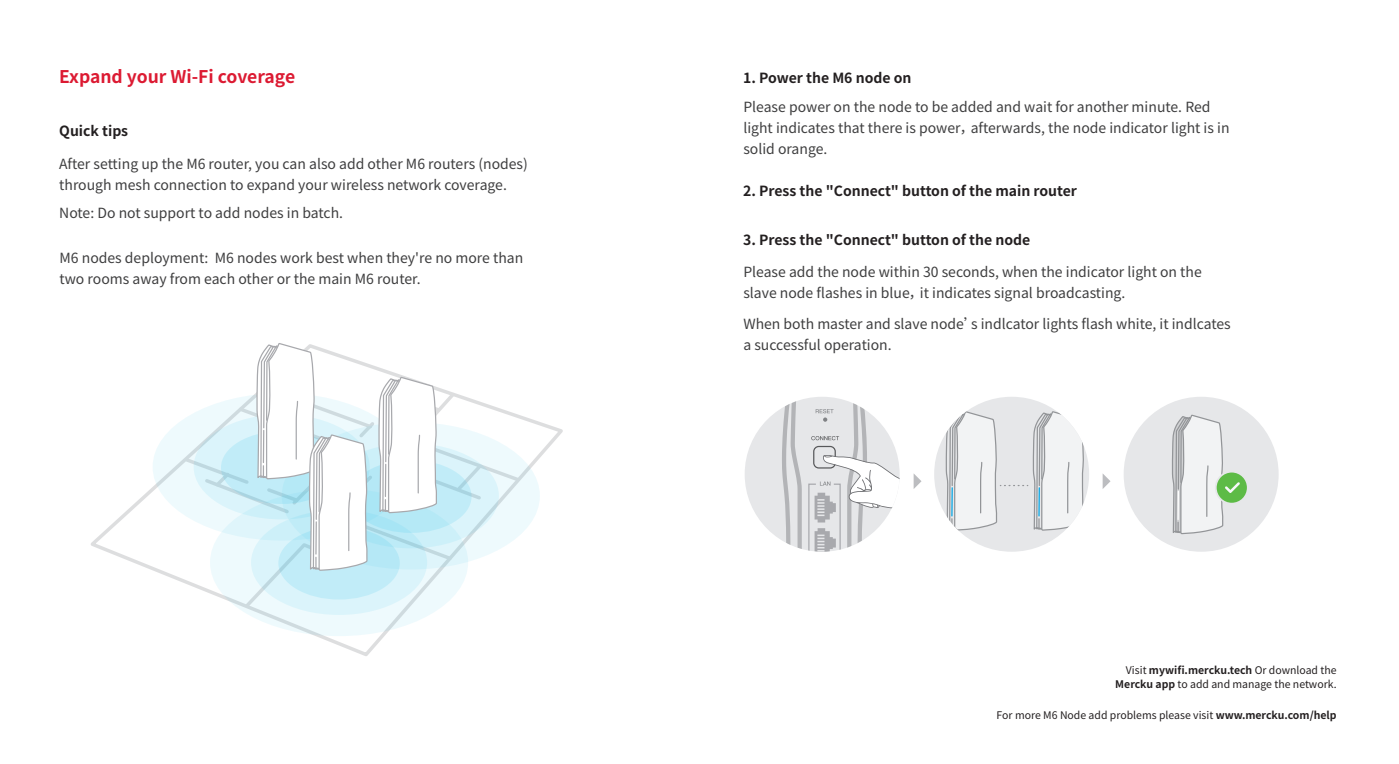
<style>
.page{position:relative;width:1399px;height:764px;background:#fff}
.page>*{position:absolute;margin:0;border:0;box-sizing:border-box;transform-origin:0 0}
.t1{font:700 17.5px "Source Han Sans CN";color:#dc1a32}
.t2{font:14px/21px "Source Han Sans CN";color:#3e3e3f}
.t3{font:700 14px "Source Han Sans CN";color:#231f20}
.t4{font:10.5px/14px "Source Han Sans CN";color:#231f20;text-align:right}
.s1{font-weight:700}
</style>
<div class="page">
<svg style="left:91px;top:416px;width:472px;height:166px"></svg>
<div style="left:282px;top:422px;width:258px;height:147px;background:#eefafd;border-radius:50%"></div>
<svg style="left:153px;top:393px;width:258px;height:148px;background:#ecf8fb"></svg>
<svg style="left:182px;top:343px;width:340px;height:313px"></svg>
<div style="left:745px;top:397px;width:155px;height:155px;background:#e6e7e9;border-radius:50%"></div>
<svg style="left:780px;top:397px;width:120px;height:155px"></svg>
<div style="left:934px;top:397px;width:155px;height:155px;background:#e6e7e9;border-radius:50%"></div>
<svg style="left:945px;top:410px;width:140px;height:124px"></svg>
<div style="left:1124px;top:397px;width:155px;height:155px;background:#e6e7e9;border-radius:50%"></div>
<svg style="left:1172px;top:414px;width:76px;height:124px"></svg>
<svg style="left:914px;top:474px;width:7px;height:15px"></svg>
<svg style="left:1103px;top:474px;width:7px;height:15px"></svg>
<p class="t1" style="left:59px;top:67px;width:237px">Expand your Wi-Fi coverage</p>
<p class="t3" style="left:59px;top:123px;width:70px">Quick tips</p>
<p class="t2" style="left:59px;top:154px;width:470px">After setting up the M6 router, you can also add other M6 routers (nodes) through mesh connection to expand your wireless network coverage.</p>
<p class="t2" style="left:59px;top:203px;width:285px">Note: Do not support to add nodes in batch.</p>
<p class="t2" style="left:60px;top:247px;width:465px">M6 nodes deployment: M6 nodes work best when they're no more than two rooms away from each other or the main M6 router.</p>
<p class="t3" style="left:743px;top:70px;width:170px">1. Power the M6 node on</p>
<p class="t2" style="left:743px;top:96px;width:488px">Please power on the node to be added and wait for another minute. Red light indicates that there is power，afterwards, the node indicator light is in solid orange.</p>
<p class="t3" style="left:743px;top:183px;width:335px">2. Press the "Connect" button of the main router</p>
<p class="t3" style="left:743px;top:232px;width:289px">3. Press the "Connect" button of the node</p>
<p class="t2" style="left:743px;top:261px;width:460px">Please add the node within 30 seconds, when the indicator light on the slave node flashes in blue，it indicates signal broadcasting.</p>
<p class="t2" style="left:743px;top:314px;width:489px">When both master and slave node’s indlcator lights flash white, it indlcates a successful operation.</p>
<p class="t4" style="left:1115px;top:663px;width:223px">Visit <span class="s1">mywifi.mercku.tech</span> Or download the<br><span class="s1">Mercku app</span> to add and manage the network.</p>
<p class="t4" style="left:997px;top:708px;width:341px">For more M6 Node add problems please visit <span class="s1">www.mercku.com/help</span></p>
</div>
